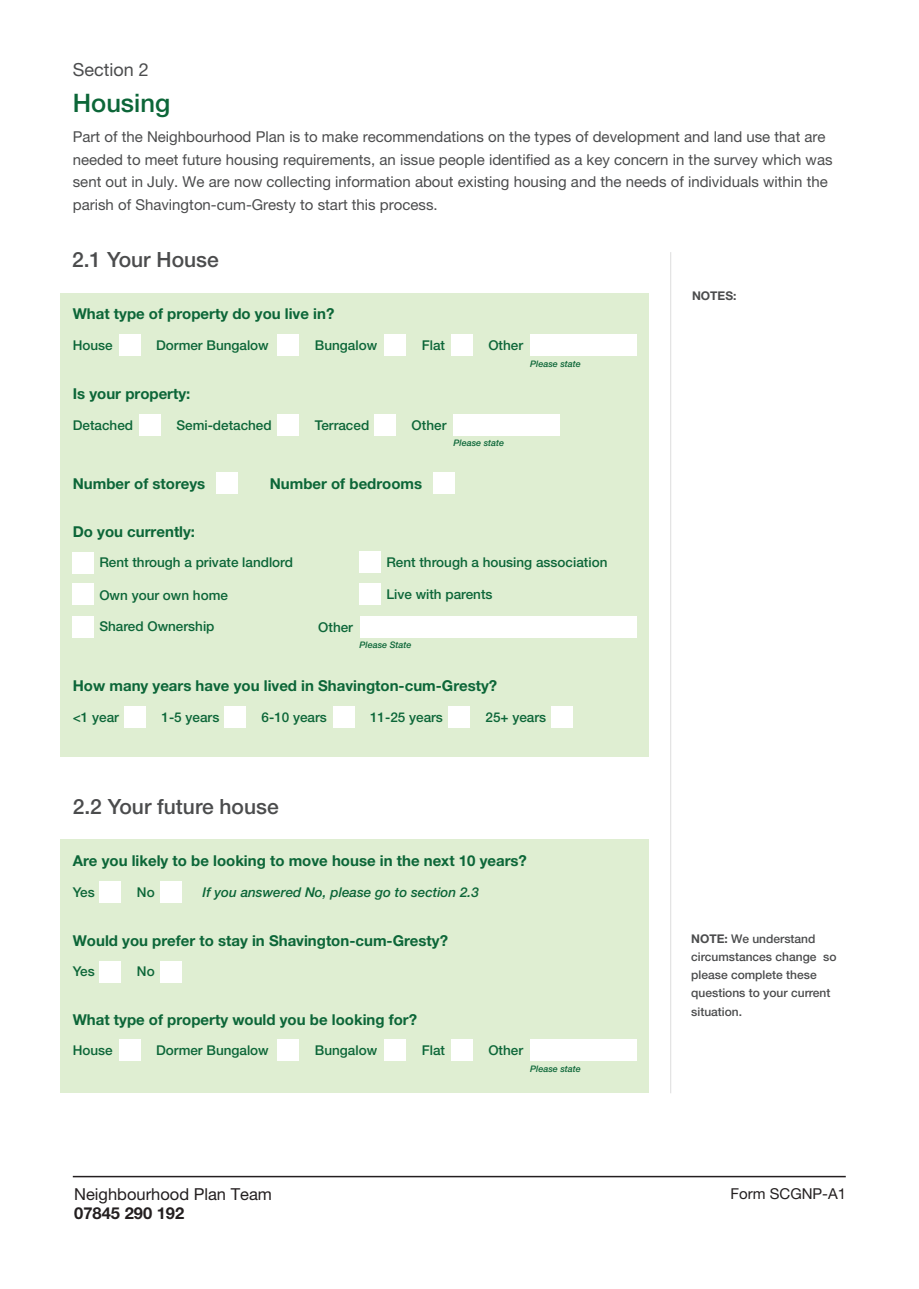
<style>
.page{position:relative;width:919px;height:1289px;background:#fff}
.page>*{position:absolute;margin:0;border:0;box-sizing:border-box;transform-origin:0 0}
.t1{font:500 25.5px "Helvetica Neue LT Pro";color:#0c6638}
.t2{font:500 21px "Helvetica Neue LT Pro";color:#4b4c4d}
.t3{font:18px "Helvetica Neue LT Pro";color:#4b4c4d}
.t4{font:16.5px "Helvetica Neue LT Pro";color:#231f20}
.t5{font:700 16.5px "Helvetica Neue LT Pro";color:#231f20}
.t6{font:15px/22.5px "Helvetica Neue LT Pro";color:#4b4c4d}
.t7{font:700 15px "Helvetica Neue LT Pro";color:#0c6638}
.t8{font:15px "Helvetica Neue LT Pro";color:#231f20}
.t9{font:500 13.5px "Helvetica Neue LT Pro";color:#0c6638}
.t10{font:italic 500 13.5px "Helvetica Neue LT Pro";color:#0c6638}
.t11{font:500 12px/18px "Helvetica Neue LT Pro";color:#4b4c4d}
.t12{font:700 12px "Helvetica Neue LT Pro";color:#4b4c4d}
.t13{font:italic 500 9px "Helvetica Neue LT Pro";color:#0c6638}
.s1{font-weight:700}
</style>
<div class="page">
<hr style="left:73px;top:1175px;width:772px;height:2px;background:#231f20">
<div style="left:61px;top:292px;width:588px;height:464px;background:#dfeed2"></div>
<div style="left:61px;top:839px;width:588px;height:254px;background:#dfeed2"></div>
<div style="left:100px;top:881px;width:21px;height:22px;background:#fff"></div>
<div style="left:100px;top:961px;width:21px;height:21px;background:#fff"></div>
<div style="left:160px;top:881px;width:21px;height:22px;background:#fff"></div>
<div style="left:160px;top:961px;width:21px;height:21px;background:#fff"></div>
<div style="left:530px;top:335px;width:106px;height:21px;background:#fff"></div>
<div style="left:119px;top:335px;width:21px;height:21px;background:#fff"></div>
<div style="left:278px;top:335px;width:21px;height:21px;background:#fff"></div>
<div style="left:384px;top:335px;width:22px;height:21px;background:#fff"></div>
<div style="left:451px;top:335px;width:21px;height:21px;background:#fff"></div>
<div style="left:453px;top:414px;width:106px;height:21px;background:#fff"></div>
<div style="left:139px;top:414px;width:21px;height:21px;background:#fff"></div>
<div style="left:277px;top:414px;width:21px;height:21px;background:#fff"></div>
<div style="left:374px;top:414px;width:21px;height:21px;background:#fff"></div>
<div style="left:360px;top:616px;width:276px;height:21px;background:#fff"></div>
<div style="left:73px;top:552px;width:21px;height:21px;background:#fff"></div>
<div style="left:73px;top:584px;width:21px;height:21px;background:#fff"></div>
<div style="left:360px;top:551px;width:21px;height:21px;background:#fff"></div>
<div style="left:360px;top:584px;width:21px;height:21px;background:#fff"></div>
<div style="left:73px;top:616px;width:21px;height:21px;background:#fff"></div>
<div style="left:124px;top:706px;width:21px;height:21px;background:#fff"></div>
<div style="left:224px;top:706px;width:21px;height:21px;background:#fff"></div>
<div style="left:333px;top:706px;width:21px;height:21px;background:#fff"></div>
<div style="left:448px;top:706px;width:21px;height:21px;background:#fff"></div>
<div style="left:551px;top:706px;width:21px;height:21px;background:#fff"></div>
<div style="left:216px;top:472px;width:22px;height:22px;background:#fff"></div>
<div style="left:434px;top:472px;width:21px;height:22px;background:#fff"></div>
<div style="left:530px;top:1039px;width:106px;height:22px;background:#fff"></div>
<div style="left:119px;top:1039px;width:21px;height:22px;background:#fff"></div>
<div style="left:278px;top:1039px;width:21px;height:22px;background:#fff"></div>
<div style="left:384px;top:1039px;width:22px;height:22px;background:#fff"></div>
<div style="left:451px;top:1039px;width:21px;height:22px;background:#fff"></div>
<hr style="left:670px;top:252px;width:1px;height:841px;background:#4b4c4d">
<p class="t3" style="left:73px;top:59px;width:78px">Section 2</p>
<h1 class="t1" style="left:73px;top:88px;width:99px">Housing</h1>
<p class="t6" style="left:73px;top:125px;width:761px">Part of the Neighbourhood Plan is to make recommendations on the types of development and land use that are needed to meet future housing requirements, an issue people identified as a key concern in the survey which was sent out in July. We are now collecting information about existing housing and the needs of individuals within the parish of Shavington-cum-Gresty to start this process.</p>
<h2 class="t2" style="left:72px;top:247px;width:148px">2.1 Your House</h2>
<p class="t7" style="left:73px;top:305px;width:263px">What type of property do you live in?</p>
<p class="t9" style="left:73px;top:337px;width:42px">House</p>
<p class="t9" style="left:156px;top:337px;width:114px">Dormer Bungalow</p>
<p class="t9" style="left:315px;top:337px;width:64px">Bungalow</p>
<p class="t9" style="left:422px;top:337px;width:25px">Flat</p>
<p class="t9" style="left:488px;top:337px;width:36px">Other</p>
<p class="t7" style="left:73px;top:384px;width:119px">Is your property:</p>
<p class="t9" style="left:73px;top:417px;width:62px">Detached</p>
<p class="t9" style="left:176px;top:417px;width:97px">Semi-detached</p>
<p class="t9" style="left:315px;top:417px;width:56px">Terraced</p>
<p class="t9" style="left:411px;top:417px;width:36px">Other</p>
<p class="t7" style="left:73px;top:474px;width:134px">Number of storeys</p>
<p class="t7" style="left:270px;top:474px;width:154px">Number of bedrooms</p>
<p class="t13" style="left:453px;top:438px;width:52px">Please state</p>
<p class="t13" style="left:530px;top:358px;width:52px">Please state</p>
<p class="t7" style="left:73px;top:522px;width:124px">Do you currently:</p>
<p class="t9" style="left:99px;top:554px;width:195px">Rent through a private landlord</p>
<p class="t9" style="left:386px;top:554px;width:222px">Rent through a housing association</p>
<p class="t9" style="left:99px;top:587px;width:130px">Own your own home</p>
<p class="t9" style="left:99px;top:618px;width:117px">Shared Ownership</p>
<p class="t9" style="left:386px;top:586px;width:108px">Live with parents</p>
<p class="t9" style="left:318px;top:619px;width:36px">Other</p>
<p class="t13" style="left:359px;top:639px;width:54px">Please State</p>
<p class="t7" style="left:73px;top:676px;width:426px">How many years have you lived in Shavington-cum-Gresty?</p>
<p class="t9" style="left:73px;top:708px;width:48px">&lt;1 year</p>
<p class="t9" style="left:161px;top:708px;width:59px">1-5 years</p>
<p class="t9" style="left:261px;top:708px;width:67px">6-10 years</p>
<p class="t9" style="left:370px;top:708px;width:74px">11-25 years</p>
<p class="t9" style="left:485px;top:708px;width:62px">25+ years</p>
<h2 class="t2" style="left:73px;top:794px;width:207px">2.2 Your future house</h2>
<p class="t7" style="left:73px;top:851px;width:455px">Are you likely to be looking to move house in the next 10 years?</p>
<p class="t9" style="left:73px;top:884px;width:24px">Yes</p>
<p class="t9" style="left:137px;top:884px;width:19px">No</p>
<p class="t10" style="left:203px;top:884px;width:278px">If you answered No, please go to section 2.3</p>
<p class="t7" style="left:73px;top:930px;width:377px">Would you prefer to stay in Shavington-cum-Gresty?</p>
<p class="t9" style="left:73px;top:963px;width:24px">Yes</p>
<p class="t9" style="left:137px;top:963px;width:19px">No</p>
<p class="t7" style="left:73px;top:1010px;width:346px">What type of property would you be looking for?</p>
<p class="t9" style="left:73px;top:1042px;width:42px">House</p>
<p class="t9" style="left:156px;top:1042px;width:114px">Dormer Bungalow</p>
<p class="t9" style="left:315px;top:1042px;width:64px">Bungalow</p>
<p class="t9" style="left:422px;top:1042px;width:25px">Flat</p>
<p class="t9" style="left:488px;top:1042px;width:36px">Other</p>
<p class="t13" style="left:530px;top:1063px;width:52px">Please state</p>
<p class="t12" style="left:692px;top:289px;width:46px">NOTES:</p>
<p class="t11" style="left:691px;top:930px;width:147px"><span class="s1">NOTE:</span> We understand circumstances change so please complete these questions to your current situation.</p>
<p class="t4" style="left:74px;top:1183px;width:199px">Neighbourhood Plan Team</p>
<p class="t8" style="left:730px;top:1184px;width:117px">Form SCGNP-A1</p>
<p class="t5" style="left:74px;top:1203px;width:112px">07845 290 192</p>
</div>
